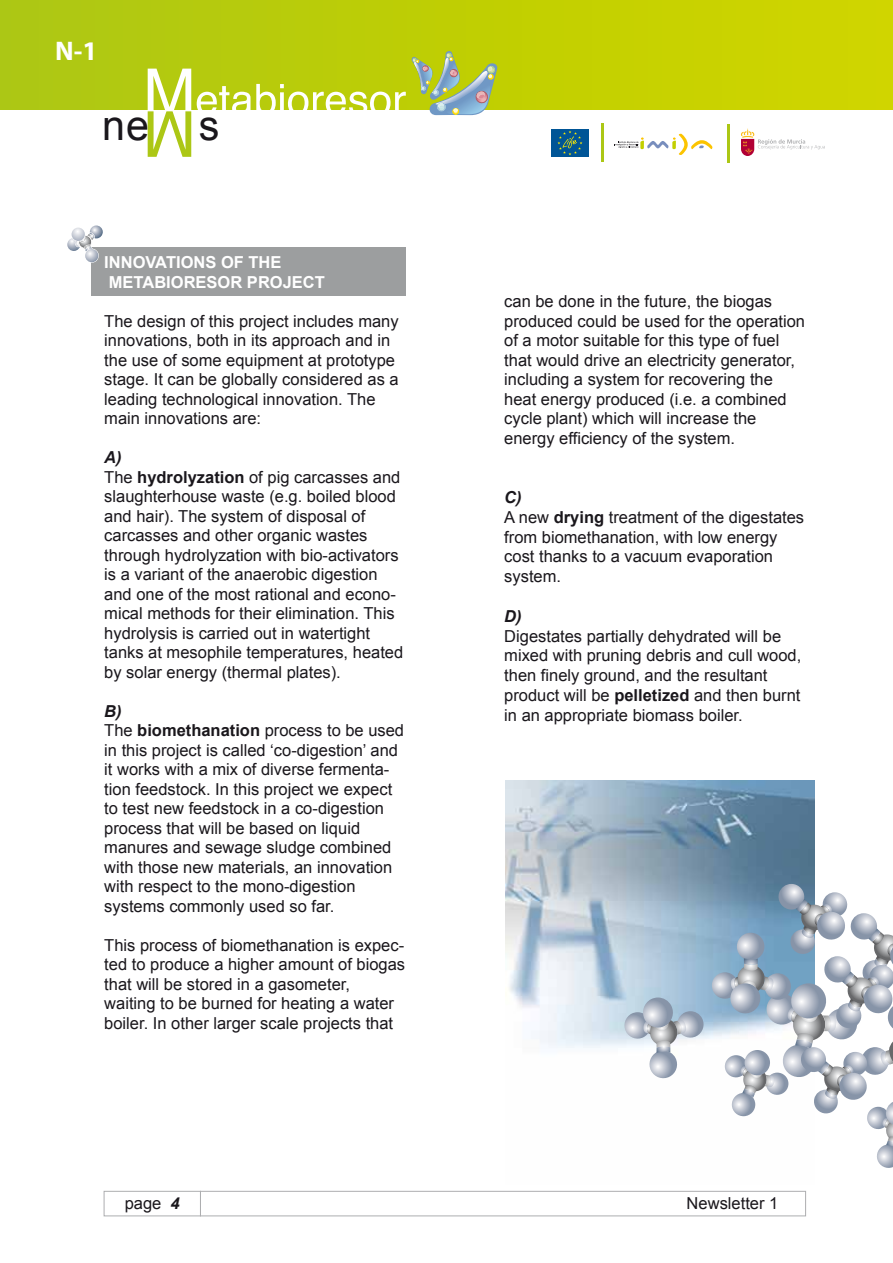
<style>
.page{position:relative;width:893px;height:1263px;background:#fff}
.page>*{position:absolute;margin:0;border:0;box-sizing:border-box;transform-origin:0 0}
.t1{font:41.4px "Arial";color:#1a171c}
.t2{font:700 27px "Myriad Pro";color:#fff}
.t3{font:16.5px/19.5px "Arial";color:#1a171c}
.t4{font:700 16.5px/19.5px "Arial";color:#fff}
.t5{font:italic 700 16.5px "Arial";color:#1a171c}
.s1{font-weight:700;font-style:italic}
.s2{font-weight:700}
</style>
<div class="page">
<div style="left:0;top:0;width:893px;height:110px;background:linear-gradient(to right,#acc712,#d1d500)"></div>
<div style="left:551px;top:129px;width:38px;height:28px;background:#005596"></div>
<svg style="left:557px;top:131px;width:25px;height:24px"></svg>
<svg style="left:614px;top:134px;width:98px;height:21px"></svg>
<svg style="left:741px;top:129px;width:84px;height:27px"></svg>
<hr style="left:727px;top:125px;width:2px;height:38px;background:#acc715">
<hr style="left:601px;top:124px;width:3px;height:38px;background:#acc715">
<svg style="left:148px;top:49px;width:351px;height:108px"></svg>
<div style="left:104px;top:1191px;width:97px;height:25px;border:1px solid #adaeb0"></div>
<div style="left:200px;top:1191px;width:606px;height:25px;border:1px solid #adaeb0"></div>
<div style="left:91px;top:247px;width:315px;height:48px;background:#9c9e9f"></div>
<div style="left:85px;top:249px;width:14px;height:14px;border:1px solid #fff;border-radius:50%"></div>
<svg style="left:67px;top:225px;width:36px;height:37px"></svg>
<img style="left:506px;top:781px;width:309px;height:267px">
<svg style="left:623px;top:884px;width:270px;height:284px"></svg>
<h2 class="t2" style="left:55px;top:34px;width:44px">N-1</h2>
<h1 class="t1" style="left:102px;top:99px;width:119px">ne s</h1>
<p class="t4" style="left:104px;top:253px;width:222px">INNOVATIONS OF THE<br>METABIORESOR PROJECT</p>
<p class="t3" style="left:104px;top:311px;width:296px">The design of this project includes many innovations, both in its approach and in the use of some equipment at prototype stage. It can be globally considered as a leading technological innovation. The main innovations are:</p>
<p class="t3" style="left:104px;top:448px;width:300px"><span class="s1">A)<br></span>The <span class="s2">hydrolyzation</span> of pig carcasses and slaughterhouse waste (e.g. boiled blood and hair). The system of disposal of carcasses and other organic wastes through hydrolyzation with bio-activators is a variant of the anaerobic digestion and one of the most rational and econo&shy;mical methods for their elimination. This hydrolysis is carried out in watertight tanks at mesophile temperatures, heated by solar energy (thermal plates).</p>
<p class="t3" style="left:104px;top:701px;width:301px"><span class="s1">B)<br></span>The <span class="s2">biomethanation</span> process to be used in this project is called ‘co-digestion’ and it works with a mix of diverse fermenta&shy;tion feedstock. In this project we expect to test new feedstock in a co-digestion process that will be based on liquid manures and sewage sludge combined with those new materials, an innovation with respect to the mono-digestion systems commonly used so far.</p>
<p class="t3" style="left:104px;top:935px;width:302px">This process of biomethanation is expec&shy;ted to produce a higher amount of biogas that will be stored in a gasometer, waiting to be burned for heating a water boiler. In other larger scale projects that</p>
<p class="t3" style="left:504px;top:292px;width:302px">can be done in the future, the biogas produced could be used for the operation of a motor suitable for this type of fuel that would drive an electricity generator, including a system for recovering the heat energy produced (i.e. a combined cycle plant) which will increase the energy efficiency of the system.</p>
<p class="t3" style="left:504px;top:487px;width:301px"><span class="s1">C)<br></span>A new <span class="s2">drying</span> treatment of the digestates from biomethanation, with low energy cost thanks to a vacuum evaporation system.</p>
<p class="t5" style="left:504px;top:605px;width:19px">D)</p>
<p class="t3" style="left:504px;top:626px;width:299px">Digestates partially dehydrated will be mixed with pruning debris and cull wood, then finely ground, and the resultant product will be <span class="s2">pelletized</span> and then burnt in an appropriate biomass boiler.</p>
<p class="t3" style="left:125px;top:1193px;width:57px">page <span class="s1">4</span></p>
<p class="t3" style="left:687px;top:1194px;width:93px">Newsletter 1</p>
</div>
